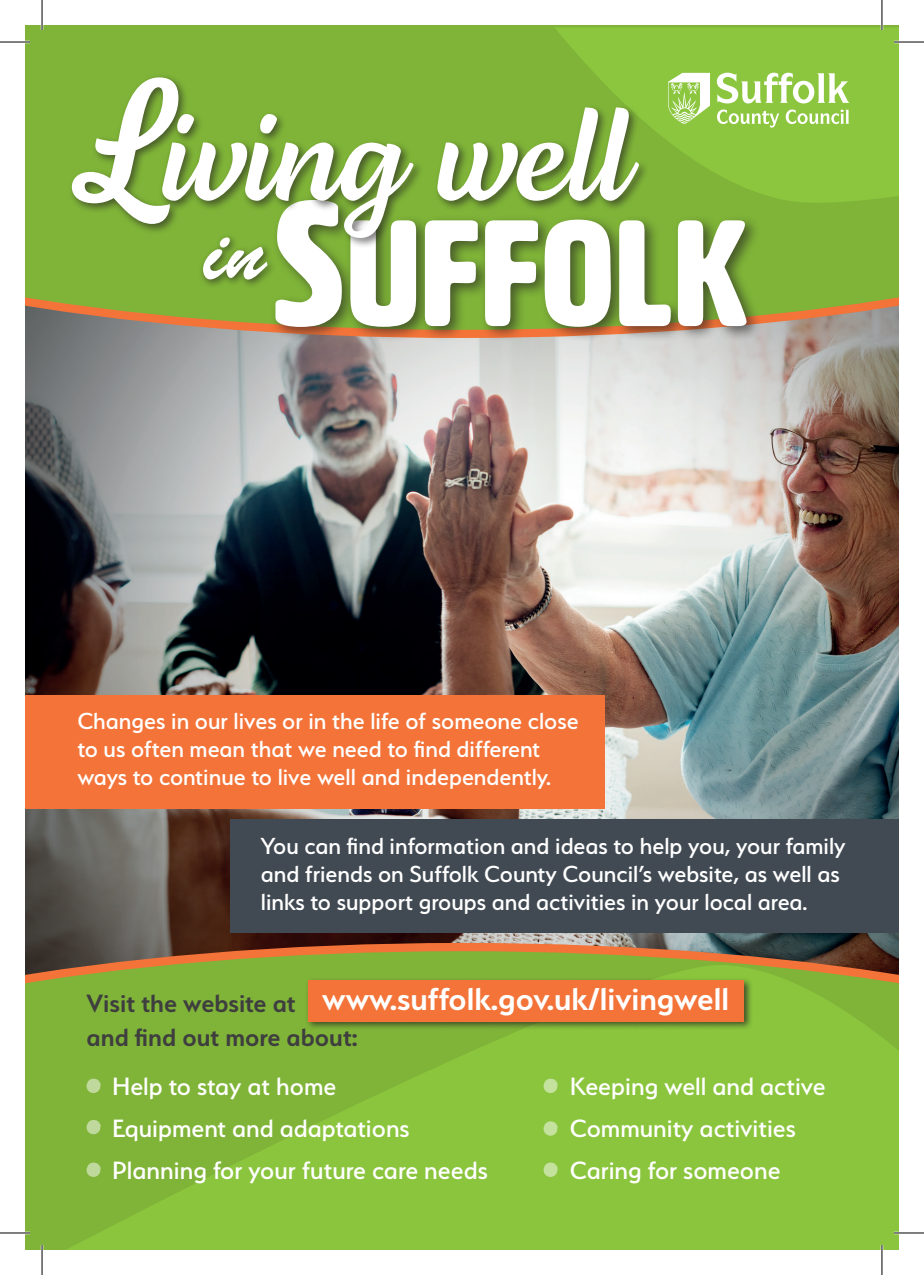
<style>
.page{position:relative;width:924px;height:1275px;background:#fff}
.page>*{position:absolute;margin:0;border:0;box-sizing:border-box;transform-origin:0 0}
.t1{font:148.8px "HWT Artz";letter-spacing:.025em;color:#fff}
.t2{font:127.2px "Lemongrass Script";color:#fff}
.t3{font:84px "Brush Script Std";color:#fff}
.t4{font:600 35.4px "Serenity";color:#fff}
.t5{font:500 28px/42px "Serenity";color:#fff}
.t6{font:600 28px "Serenity";color:#3e3e3f}
.t7{font:500 26px/28px "Serenity";color:#fff}
.s1{font-size:179.4px}
.s2{font-size:176.2px}
.s3{font-size:28px;color:#3e3e3f}
</style>
<div class="page">
<img style="left:25px;top:342px;width:873px;height:597px">
<div style="left:231px;top:819px;width:667px;height:113px;background:#414a53"></div>
<svg style="left:25px;top:939px;width:873px;height:26px;background:#826b3d"></svg>
<div style="left:25px;top:695px;width:579px;height:113px;background:#f37338"></div>
<svg style="left:25px;top:965px;width:873px;height:285px;background:#86bd3b"></svg>
<svg style="left:25px;top:25px;width:873px;height:317px;background:#85ac42"></svg>
<svg style="left:554px;top:27px;width:344px;height:178px;background:#88c23c"></svg>
<svg style="left:661px;top:62px;width:237px;height:81px;background:#9fcf5f"></svg>
<svg style="left:86px;top:1078px;width:15px;height:15px"></svg>
<svg style="left:86px;top:1119px;width:15px;height:15px"></svg>
<svg style="left:86px;top:1162px;width:15px;height:15px"></svg>
<svg style="left:543px;top:1078px;width:14px;height:15px"></svg>
<svg style="left:543px;top:1121px;width:14px;height:14px"></svg>
<svg style="left:543px;top:1162px;width:14px;height:15px"></svg>
<div style="left:198px;top:233px;width:79px;height:56px;background:#231f20;opacity:.65"></div>
<div style="left:304px;top:977px;width:448px;height:53px;background:#231f20;opacity:.7"></div>
<div style="left:308px;top:980px;width:435px;height:41px;background:#f37338"></div>
<div style="left:270px;top:194px;width:492px;height:149px;background:#231f20;opacity:.6"></div>
<div style="left:68px;top:74px;width:581px;height:175px;background:#231f20;opacity:.6"></div>
<hr style="left:0;top:41px;width:30px;height:2px;background:#fff">
<hr style="left:893px;top:41px;width:30px;height:2px;background:#fff">
<hr style="left:0;top:1231px;width:30px;height:3px;background:#fff">
<hr style="left:893px;top:1231px;width:30px;height:3px;background:#fff">
<hr style="left:41px;top:0;width:2px;height:30px;background:#fff">
<hr style="left:41px;top:1245px;width:2px;height:30px;background:#fff">
<hr style="left:880px;top:0;width:2px;height:30px;background:#fff">
<hr style="left:880px;top:1245px;width:2px;height:30px;background:#fff">
<hr style="left:0;top:42px;width:30px;height:1px;background:#000">
<hr style="left:893px;top:42px;width:30px;height:1px;background:#000">
<hr style="left:0;top:1232px;width:30px;height:1px;background:#000">
<hr style="left:893px;top:1232px;width:30px;height:1px;background:#000">
<hr style="left:42px;top:0;width:1px;height:30px;background:#000">
<hr style="left:42px;top:1245px;width:1px;height:30px;background:#000">
<hr style="left:881px;top:0;width:1px;height:30px;background:#000">
<hr style="left:881px;top:1245px;width:1px;height:30px;background:#000">
<h2 class="t2" style="left:69px;top:81px;width:560px"><span class="s1">L</span>iving well</h2>
<h1 class="t1" style="left:273px;top:196px;width:475px"><span class="s2">S</span>UFFOLK</h1>
<h3 class="t3" style="left:204px;top:204px;width:63px">in</h3>
<p class="t7" style="left:77px;top:707px;width:502px">Changes in our lives or in the life of someone close to us often mean that we need to find different ways to continue to live well and independently.</p>
<p class="t7" style="left:261px;top:832px;width:586px">You can find information and ideas to help you, your family and friends on Suffolk County Council’s website, as well as links to support groups and activities in your local area.</p>
<h3 class="t4" style="left:87px;top:980px;width:643px"><span class="s3">Visit the website at</span> www.suffolk.gov.uk/livingwell</h3>
<p class="t6" style="left:87px;top:1022px;width:272px">and find out more about:</p>
<p class="t5" style="left:112px;top:1064px;width:377px">Help to stay at home<br>Equipment and adaptations<br>Planning for your future care needs</p>
<p class="t5" style="left:569px;top:1064px;width:257px">Keeping well and active<br>Community activities<br>Caring for someone</p>
</div>
